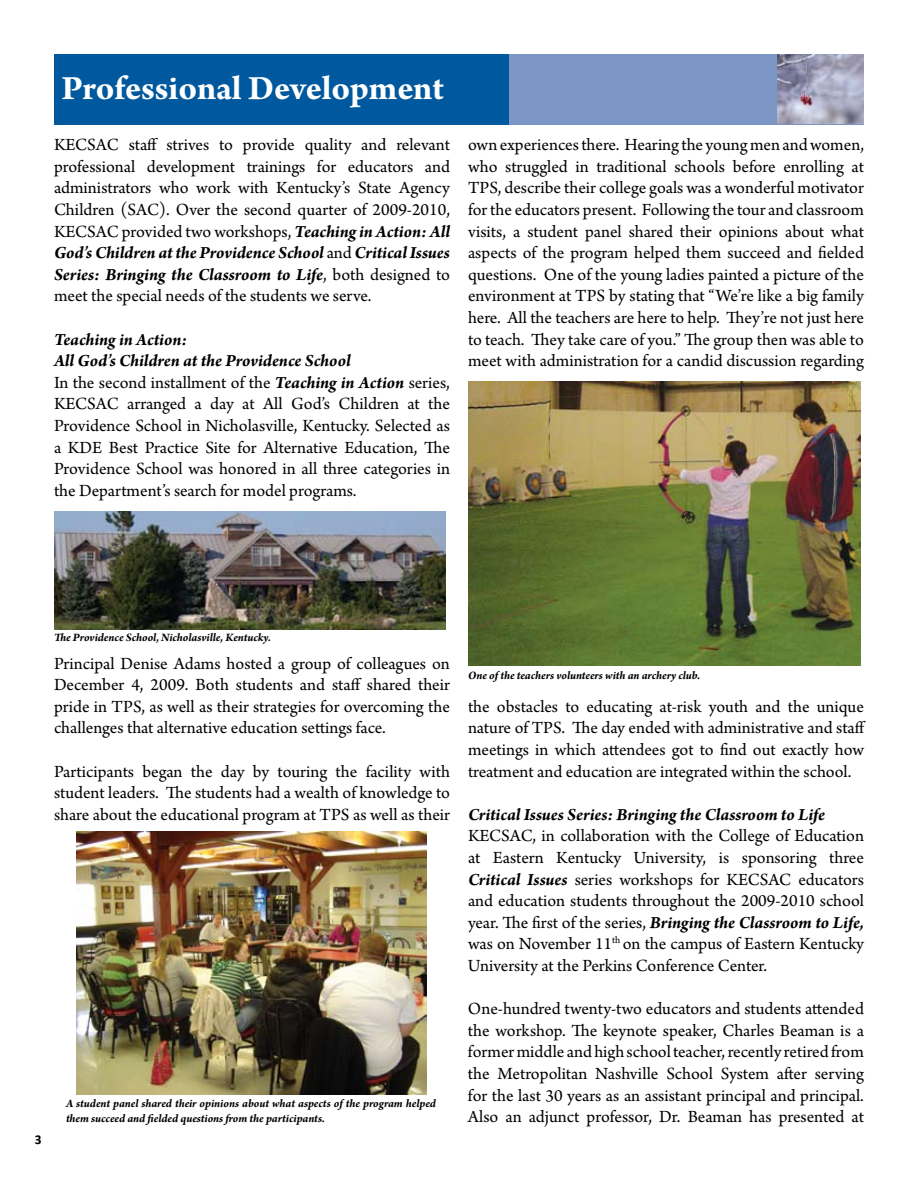
<style>
.page{position:relative;width:918px;height:1188px;background:#fff}
.page>*{position:absolute;margin:0;border:0;box-sizing:border-box;transform-origin:0 0}
.t1{font:700 36px "Arno Pro";letter-spacing:-.005em;color:#fff}
.t2{font:18px/21.6px "Arno Pro";color:#000;text-align:justify}
.t3{font:italic 700 18px "Arno Pro";color:#000}
.t4{font:700 13.5px "Calibri";color:#000}
.t5{font:italic 700 12px/14.4px "Arno Pro";letter-spacing:-.005em;color:#000}
.s1{font-weight:700;font-style:italic}
</style>
<div class="page">
<div style="left:507px;top:54px;width:357px;height:70px;background:#7b95c5"></div>
<div style="left:54px;top:54px;width:454px;height:70px;background:#00599e"></div>
<img style="left:777px;top:54px;width:87px;height:70px">
<img style="left:54px;top:511px;width:392px;height:119px">
<img style="left:77px;top:832px;width:350px;height:263px">
<img style="left:468px;top:382px;width:392px;height:283px">
<h1 class="t1" style="left:62px;top:68px;width:384px">Professional Development</h1>
<p class="t2" style="left:54px;top:135px;width:398px">KECSAC staff strives to provide quality and relevant professional development trainings for educators and administrators who work with Kentucky’s State Agency Children (SAC). Over the second quarter of 2009-2010, KECSAC provided two workshops, <span class="s1">Teaching in Action: All God’s Children at the Providence School</span> and <span class="s1">Critical Issues Series: Bringing the Classroom to Life</span>, both designed to meet the special needs of the students we serve.</p>
<p class="t2" style="left:54px;top:329px;width:398px;text-align:left"><span class="s1">Teaching in Action:<br>All God’s Children at the Providence School<br></span>In the second installment of the <span class="s1">Teaching in Action</span> series, KECSAC arranged a day at All God’s Children at the Providence School in Nicholasville, Kentucky. Selected as a KDE Best Practice Site for Alternative Education, The Providence School was honored in all three categories in the Department’s search for model programs.</p>
<p class="t2" style="left:468px;top:135px;width:398px">own experiences there. Hearing the young men and women, who struggled in traditional schools before enrolling at TPS, describe their college goals was a wonderful motivator for the educators present. Following the tour and classroom visits, a student panel shared their opinions about what aspects of the program helped them succeed and fielded questions. One of the young ladies painted a picture of the environment at TPS by stating that “We’re like a big family here. All the teachers are here to help. They’re not just here to teach. They take care of you.” The group then was able to meet with administration for a candid discussion regarding</p>
<p class="t5" style="left:54px;top:630px;width:219px">The Providence School, Nicholasville, Kentucky.</p>
<p class="t2" style="left:54px;top:653px;width:397px">Principal Denise Adams hosted a group of colleagues on December 4, 2009. Both students and staff shared their pride in TPS, as well as their strategies for overcoming the challenges that alternative education settings face.</p>
<p class="t2" style="left:54px;top:761px;width:398px">Participants began the day by touring the facility with student leaders. The students had a wealth of knowledge to share about the educational program at TPS as well as their</p>
<p class="t4" style="left:35px;top:1131px;width:8px">3</p>
<p class="t5" style="left:66px;top:1097px;width:372px">A student panel shared their opinions about what aspects of the program helped them succeed and fielded questions from the participants.</p>
<p class="t5" style="left:468px;top:669px;width:234px">One of the teachers volunteers with an archery club.</p>
<p class="t2" style="left:468px;top:697px;width:399px">the obstacles to educating at-risk youth and the unique nature of TPS. The day ended with administrative and staff meetings in which attendees got to find out exactly how treatment and education are integrated within the school.</p>
<p class="t3" style="left:468px;top:804px;width:359px">Critical Issues Series: Bringing the Classroom to Life</p>
<p class="t2" style="left:468px;top:826px;width:398px">KECSAC, in collaboration with the College of Education at Eastern Kentucky University, is sponsoring three <span class="s1">Critical Issues</span> series workshops for KECSAC educators and education students throughout the 2009-2010 school year. The first of the series, <span class="s1">Bringing the Classroom to Life, </span>was on November 11<sup>th</sup> on the campus of Eastern Kentucky University at the Perkins Conference Center.</p>
<p class="t2" style="left:468px;top:999px;width:398px">One-hundred twenty-two educators and students attended the workshop. The keynote speaker, Charles Beaman is a former middle and high school teacher, recently retired from the Metropolitan Nashville School System after serving for the last 30 years as an assistant principal and principal.<br>Also an adjunct professor, Dr. Beaman has presented at</p>
</div>
